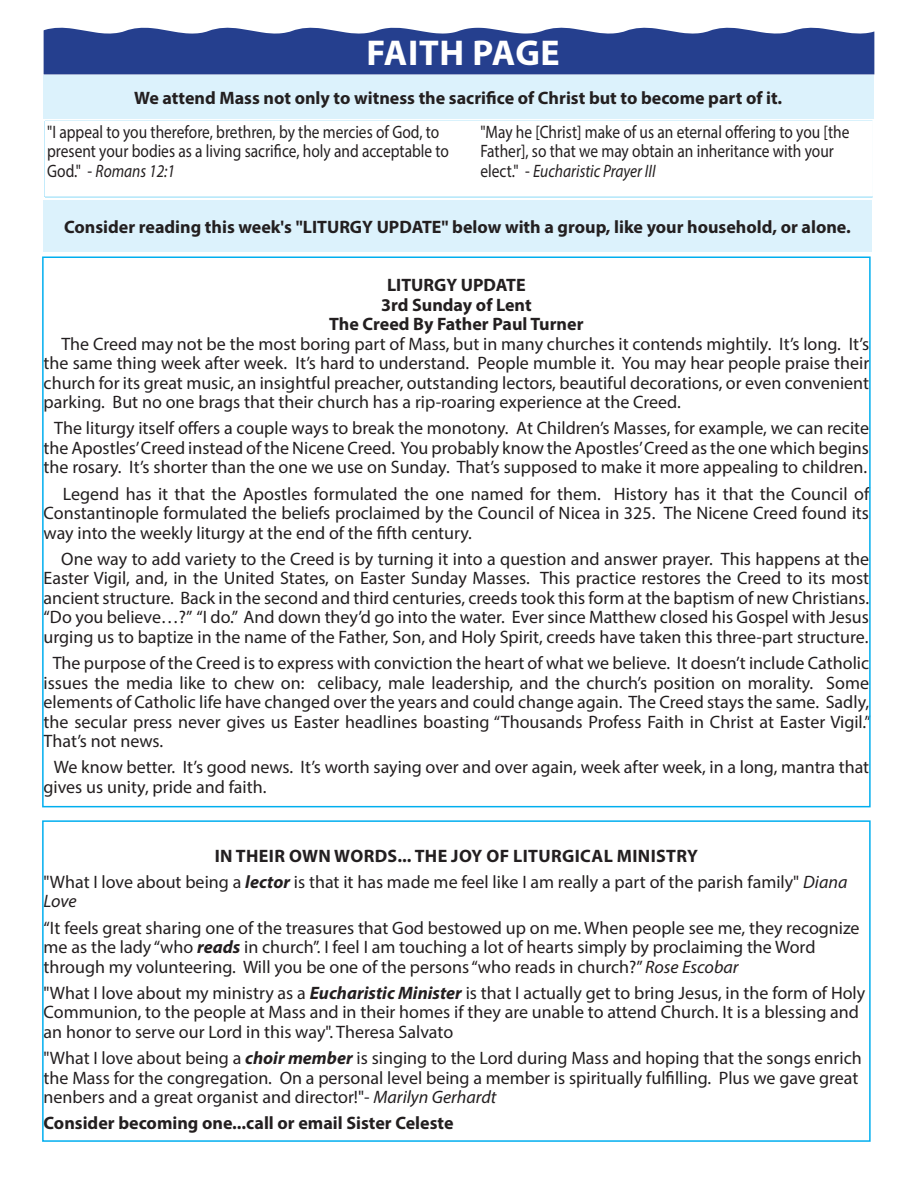
<style>
.page{position:relative;width:918px;height:1188px;background:#fff}
.page>*{position:absolute;margin:0;border:0;box-sizing:border-box;transform-origin:0 0}
.Body_Regular_1{font:700 36px "Myriad Pro";letter-spacing:.02em;color:#fff}
.Body_Regular_1-2{font:18px/19.5px "Myriad Pro";color:#231f20}
.Body_Regular_1-3{font:700 18px "Myriad Pro";color:#231f20}
.Mass_Intentions_Text{font:18px/19.5px "Myriad Pro";color:#231f20;scale:.86 1}
.Body_Regular_1-4{font:700 18px "Myriad Pro";letter-spacing:.02em;color:#231f20}
.s1{font-style:italic}
.s2{font-weight:700;font-style:italic}
</style>
<div class="page">
<svg style="left:44px;top:27px;width:830px;height:47px;background:#354d96"></svg>
<div style="left:43px;top:75px;width:831px;height:44px;background:#dcf2fc"></div>
<div style="left:43px;top:119px;width:831px;height:80px;border:2px solid #fff"></div>
<div style="left:43px;top:200px;width:829px;height:52px;background:#dcf2fc"></div>
<div style="left:42px;top:820px;width:829px;height:322px;border:2px solid #00aeef"></div>
<p class="Body_Regular_1" style="left:367px;top:29px;width:195px">FAITH PAGE</p>
<p class="Body_Regular_1-3" style="left:134px;top:86px;width:650px">We attend Mass not only to witness the sacrifice of Christ but to become part of it.</p>
<p class="Mass_Intentions_Text" style="left:47px;top:122px;width:469px">"I appeal to you therefore, brethren, by the mercies of God, to present your bodies as a living sacrifice, holy and acceptable to<br>God." - <span class="s1">Romans 12:1</span></p>
<p class="Mass_Intentions_Text" style="left:480px;top:122px;width:431px">"May he [Christ] make of us an eternal offering to you [the<br>Father], so that we may obtain an inheritance with your elect." - <span class="s1">Eucharistic Prayer III</span></p>
<p class="Body_Regular_1-3" style="left:64px;top:215px;width:788px">Consider reading this week's "LITURGY UPDATE" below with a group, like your household, or alone.</p>
<p class="Body_Regular_1-3" style="left:387px;top:273px;width:140px">LITURGY UPDATE</p>
<p class="Body_Regular_1-3" style="left:381px;top:293px;width:152px">3rd Sunday of Lent</p>
<p class="Body_Regular_1-3" style="left:329px;top:312px;width:256px">The Creed By Father Paul Turner</p>
<p class="Body_Regular_1-2" style="left:44px;top:333px;width:827px;text-align:justify;text-indent:18px">The Creed may not be the most boring part of Mass, but in many churches it contends mightily. It’s long. It’s the same thing week after week. It’s hard to understand. People mumble it. You may hear people praise their church for its great music, an insightful preacher, outstanding lectors, beautiful decorations, or even convenient parking. But no one brags that their church has a rip-roaring experience at the Creed.</p>
<p class="Body_Regular_1-2" style="left:44px;top:418px;width:827px;text-align:center">The liturgy itself offers a couple ways to break the monotony. At Children’s Masses, for example, we can recite the Apostles’ Creed instead of the Nicene Creed. You probably know the Apostles’ Creed as the one which begins the rosary. It’s shorter than the one we use on Sunday. That’s supposed to make it more appealing to children.</p>
<p class="Body_Regular_1-2" style="left:44px;top:483px;width:827px;text-align:justify;text-indent:19px">Legend has it that the Apostles formulated the one named for them. History has it that the Council of Constantinople formulated the beliefs proclaimed by the Council of Nicea in 325. The Nicene Creed found its way into the weekly liturgy at the end of the fifth century.</p>
<p class="Body_Regular_1-2" style="left:44px;top:549px;width:827px;text-align:justify;text-indent:18px">One way to add variety to the Creed is by turning it into a question and answer prayer. This happens at the Easter Vigil, and, in the United States, on Easter Sunday Masses. This practice restores the Creed to its most ancient structure. Back in the second and third centuries, creeds took this form at the baptism of new Christians. “Do you believe…?” “I do.” And down they’d go into the water. Ever since Matthew closed his Gospel with Jesus urging us to baptize in the name of the Father, Son, and Holy Spirit, creeds have taken this three-part structure.</p>
<p class="Body_Regular_1-2" style="left:44px;top:653px;width:829px;text-align:justify;text-indent:9px">The purpose of the Creed is to express with conviction the heart of what we believe. It doesn’t include Catholic issues the media like to chew on: celibacy, male leadership, and the church’s position on morality. Some elements of Catholic life have changed over the years and could change again. The Creed stays the same. Sadly, the secular press never gives us Easter headlines boasting “Thousands Profess Faith in Christ at Easter Vigil.” That’s not news.</p>
<p class="Body_Regular_1-2" style="left:44px;top:757px;width:827px;text-indent:10px">We know better. It’s good news. It’s worth saying over and over again, week after week, in a long, mantra that gives us unity, pride and faith.</p>
<p class="Body_Regular_1-4" style="left:215px;top:844px;width:485px">IN THEIR OWN WORDS... THE JOY OF LITURGICAL MINISTRY</p>
<p class="Body_Regular_1-2" style="left:44px;top:872px;width:805px">"What I love about being a <span class="s2">lector</span> is that it has made me feel like I am really a part of the parish family" <span class="s1">Diana<br>Love</span></p>
<p class="Body_Regular_1-2" style="left:44px;top:918px;width:818px">“It feels great sharing one of the treasures that God bestowed up on me. When people see me, they recognize me as the lady “who <span class="s2">reads</span> in church”. I feel I am touching a lot of hearts simply by proclaiming the Word through my volunteering. Will you be one of the persons “who reads in church?” <span class="s1">Rose Escobar</span></p>
<p class="Body_Regular_1-2" style="left:44px;top:983px;width:823px">"What I love about my ministry as a <span class="s2">Eucharistic Minister</span> is that I actually get to bring Jesus, in the form of Holy<br>Communion, to the people at Mass and in their homes if they are unable to attend Church. It is a blessing and an honor to serve our Lord in this way". Theresa Salvato</p>
<p class="Body_Regular_1-2" style="left:44px;top:1048px;width:820px">"What I love about being a <span class="s2">choir member</span> is singing to the Lord during Mass and hoping that the songs enrich the Mass for the congregation. On a personal level being a member is spiritually fulfilling. Plus we gave great nenbers and a great organist and director!"- <span class="s1">Marilyn Gerhardt</span></p>
<p class="Body_Regular_1-3" style="left:44px;top:1112px;width:411px">Consider becoming one...call or email Sister Celeste</p>
</div>
